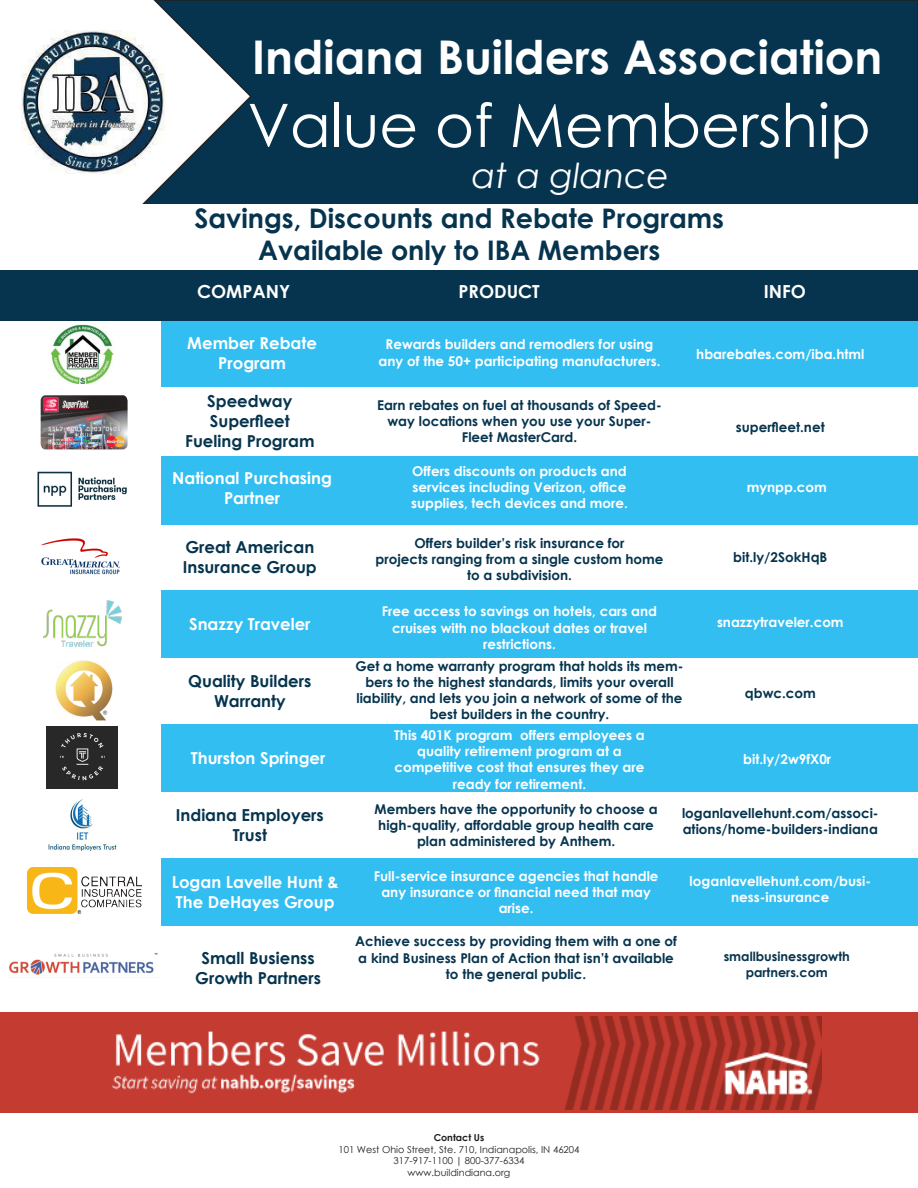
<style>
.page{position:relative;width:918px;height:1188px;background:#fff}
.page>*{position:absolute;margin:0;border:0;box-sizing:border-box;transform-origin:0 0}
.t1{font:60px "Century Gothic";color:#fff}
.t2{font:700 46.5px "Century Gothic";color:#fff}
.t3{font:italic 34.5px "Century Gothic";color:#fff}
.t4{font:700 27px "Century Gothic";color:#06344e}
.t5{font:700 18px "Century Gothic";color:#fff}
.t6{font:700 16.5px/19.8px "Century Gothic";color:#06344e;text-align:center}
.t7{font:700 16.5px/19.8px "Century Gothic";color:#fff;text-align:center}
.t8{font:700 13.5px/16.2px "Century Gothic";color:#06344e;text-align:center}
.t9{font:700 13.5px/16.2px "Century Gothic";color:#fff;text-align:center}
.t10{font:700 12.75px "Century Gothic";color:#06344e}
.t11{font:9.6px "Century Gothic";color:#231f20}
.t12{font:700 9.6px "Century Gothic";color:#231f20}
</style>
<div class="page">
<div style="left:0;top:0;width:918px;height:207px;background:#06344e"></div>
<svg style="left:0;top:0;width:253px;height:205px"></svg>
<div style="left:0;top:205px;width:918px;height:983px;background:#fff"></div>
<div style="left:0;top:271px;width:918px;height:50px;background:#06344e"></div>
<img style="left:21px;top:30px;width:143px;height:144px">
<img style="left:51px;top:324px;width:63px;height:60px">
<img style="left:41px;top:395px;width:87px;height:54px">
<img style="left:37px;top:471px;width:90px;height:36px">
<img style="left:41px;top:538px;width:79px;height:37px">
<img style="left:27px;top:867px;width:114px;height:47px">
<img style="left:43px;top:601px;width:79px;height:46px">
<img style="left:56px;top:661px;width:56px;height:60px">
<img style="left:47px;top:727px;width:71px;height:62px">
<img style="left:10px;top:953px;width:148px;height:22px">
<img style="left:48px;top:799px;width:69px;height:52px">
<div style="left:0;top:1013px;width:918px;height:100px;background:#c33b31"></div>
<img style="left:112px;top:1017px;width:710px;height:92px">
<div style="left:161px;top:321px;width:757px;height:65px;background:#33bef2"></div>
<div style="left:161px;top:858px;width:757px;height:67px;background:#33bef2"></div>
<div style="left:161px;top:724px;width:757px;height:67px;background:#33bef2"></div>
<div style="left:161px;top:590px;width:757px;height:67px;background:#33bef2"></div>
<div style="left:161px;top:456px;width:757px;height:69px;background:#33bef2"></div>
<p class="t2" style="left:252px;top:22px;width:632px">Indiana Builders Association</p>
<p class="t1" style="left:248px;top:83px;width:625px">Value of Membership</p>
<p class="t3" style="left:472px;top:152px;width:199px">at a glance</p>
<p class="t4" style="left:194px;top:198px;width:531px">Savings, Discounts and Rebate Programs</p>
<p class="t4" style="left:258px;top:230px;width:404px">Available only to IBA Members</p>
<p class="t5" style="left:197px;top:278px;width:95px">COMPANY</p>
<p class="t5" style="left:459px;top:278px;width:83px">PRODUCT</p>
<p class="t5" style="left:764px;top:278px;width:44px">INFO</p>
<p class="t7" style="left:187px;top:333px;width:131px">Member Rebate<br>Program</p>
<p class="t9" style="left:379px;top:336px;width:283px">Rewards builders and remodlers for using any of the 50+ participating manufacturers.</p>
<p class="t9" style="left:696px;top:345px;width:170px">hbarebates.com/iba.html</p>
<p class="t6" style="left:207px;top:391px;width:87px;text-align:left">Speedway<br>Superfleet</p>
<p class="t6" style="left:185px;top:430px;width:131px">Fueling Program</p>
<p class="t8" style="left:377px;top:396px;width:286px">Earn rebates on fuel at thousands of Speed&shy;way locations when you use your Super-<br>Fleet MasterCard.</p>
<p class="t8" style="left:736px;top:419px;width:90px">superfleet.net</p>
<p class="t7" style="left:172px;top:467px;width:161px">National Purchasing<br>Partner</p>
<p class="t9" style="left:412px;top:462px;width:216px">Offers discounts on products and</p>
<p class="t9" style="left:413px;top:479px;width:215px">services including Verizon, office</p>
<p class="t9" style="left:411px;top:495px;width:218px">supplies, tech devices and more.</p>
<p class="t9" style="left:747px;top:478px;width:82px">mynpp.com</p>
<p class="t6" style="left:183px;top:536px;width:135px;text-align:left">Great American<br>Insurance Group</p>
<p class="t8" style="left:415px;top:534px;width:212px">Offers builder’s risk insurance for</p>
<p class="t8" style="left:376px;top:550px;width:290px">projects ranging from a single custom home to a subdivision.</p>
<p class="t8" style="left:733px;top:548px;width:96px">bit.ly/2SokHqB</p>
<p class="t7" style="left:189px;top:613px;width:123px">Snazzy Traveler</p>
<p class="t9" style="left:382px;top:603px;width:277px">Free access to savings on hotels, cars and cruises with no blackout dates or travel restrictions.</p>
<p class="t9" style="left:717px;top:613px;width:128px">snazzytraveler.com</p>
<p class="t6" style="left:188px;top:670px;width:125px">Quality Builders<br>Warranty</p>
<p class="t8" style="left:356px;top:657px;width:330px">Get a home warranty program that holds its mem&shy;bers to the highest standards, limits your overall liability, and lets you join a network of some of the best builders in the country.</p>
<p class="t8" style="left:745px;top:684px;width:73px">qbwc.com</p>
<p class="t7" style="left:191px;top:747px;width:136px">Thurston Springer</p>
<p class="t9" style="left:394px;top:726px;width:252px">This 401K program offers employees a quality retirement program at a</p>
<p class="t9" style="left:395px;top:759px;width:251px">competitive cost that ensures they are ready for retirement.</p>
<p class="t9" style="left:743px;top:751px;width:90px">bit.ly/2w9fX0r</p>
<p class="t6" style="left:176px;top:805px;width:149px">Indiana Employers<br>Trust</p>
<p class="t8" style="left:375px;top:800px;width:284px">Members have the opportunity to choose a high-quality, affordable group health care plan administered by Anthem.</p>
<p class="t8" style="left:682px;top:804px;width:198px;text-align:left">loganlavellehunt.com/associ&shy;ations/home-builders-indiana</p>
<p class="t7" style="left:172px;top:871px;width:168px">Logan Lavelle Hunt &amp;</p>
<p class="t7" style="left:176px;top:891px;width:160px">The DeHayes Group</p>
<p class="t9" style="left:374px;top:867px;width:286px">Full-service insurance agencies that handle any insurance or financial need that may arise.</p>
<p class="t9" style="left:690px;top:872px;width:183px">loganlavellehunt.com/busi&shy;ness-insurance</p>
<p class="t6" style="left:195px;top:947px;width:127px">Small Busienss<br>Growth Partners</p>
<p class="t8" style="left:355px;top:933px;width:323px">Achieve success by providing them with a one of a kind Business Plan of Action that isn’t available to the general public.</p>
<p class="t10" style="left:724px;top:947px;width:128px">smallbusinessgrowth</p>
<p class="t10" style="left:746px;top:962px;width:84px">partners.com</p>
<p class="t12" style="left:434px;top:1130px;width:52px">Contact Us</p>
<p class="t11" style="left:338px;top:1143px;width:243px">101 West Ohio Street, Ste. 710, Indianapolis, IN 46204</p>
<p class="t11" style="left:394px;top:1154px;width:132px">317-917-1100 | 800-377-6334</p>
<p class="t11" style="left:408px;top:1166px;width:104px">www.buildindiana.org</p>
</div>
